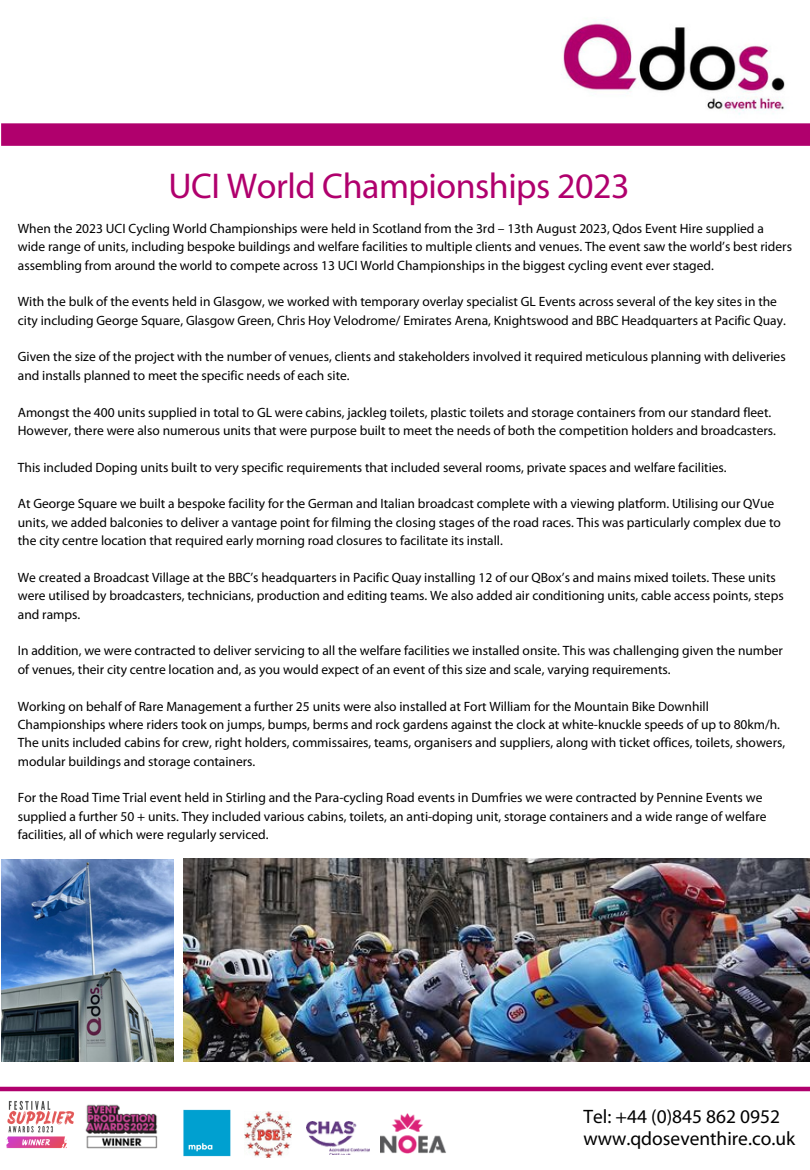
<style>
.page{position:relative;width:810px;height:1170px;background:#fff}
.page>*{position:absolute;margin:0;border:0;box-sizing:border-box;transform-origin:0 0}
.t1{font:36px "Myriad Pro";letter-spacing:-.015em;color:#b0006d}
.t2{font:19.5px/22.5px "Myriad Pro";color:#000}
.t3{font:13.5px/18.5px "Myriad Pro";color:#000}
</style>
<div class="page">
<img style="left:562px;top:19px;width:223px;height:96px">
<img style="left:245px;top:1111px;width:46px;height:46px">
<img style="left:183px;top:1109px;width:48px;height:48px">
<img style="left:307px;top:1121px;width:62px;height:34px">
<img style="left:380px;top:1113px;width:66px;height:40px">
<img style="left:79px;top:1086px;width:89px;height:63px">
<img style="left:6px;top:1093px;width:80px;height:56px">
<div style="left:1px;top:123px;width:809px;height:23px;background:#b0006d"></div>
<hr style="left:0;top:1087px;width:810px;height:4px;background:#b0006d">
<img style="left:183px;top:858px;width:627px;height:204px">
<img style="left:1px;top:859px;width:172px;height:203px">
<p class="t1" style="left:168px;top:171px;width:463px">UCI World Championships 2023</p>
<p class="t3" style="left:18px;top:220px;width:776px">When the 2023 UCI Cycling World Championships were held in Scotland from the 3rd – 13th August 2023, Qdos Event Hire supplied a wide range of units, including bespoke buildings and welfare facilities to multiple clients and venues. The event saw the world’s best riders assembling from around the world to compete across 13 UCI World Championships in the biggest cycling event ever staged.</p>
<p class="t3" style="left:18px;top:294px;width:770px">With the bulk of the events held in Glasgow, we worked with temporary overlay specialist GL Events across several of the key sites in the city including George Square, Glasgow Green, Chris Hoy Velodrome/ Emirates Arena, Knightswood and BBC Headquarters at Pacific Quay.</p>
<p class="t3" style="left:18px;top:349px;width:769px">Given the size of the project with the number of venues, clients and stakeholders involved it required meticulous planning with deliveries and installs planned to meet the specific needs of each site.</p>
<p class="t3" style="left:18px;top:404px;width:760px">Amongst the 400 units supplied in total to GL were cabins, jackleg toilets, plastic toilets and storage containers from our standard fleet.<br>However, there were also numerous units that were purpose built to meet the needs of both the competition holders and broadcasters.</p>
<p class="t3" style="left:18px;top:459px;width:710px">This included Doping units built to very specific requirements that included several rooms, private spaces and welfare facilities.</p>
<p class="t3" style="left:18px;top:496px;width:765px">At George Square we built a bespoke facility for the German and Italian broadcast complete with a viewing platform. Utilising our QVue units, we added balconies to deliver a vantage point for filming the closing stages of the road races. This was particularly complex due to the city centre location that required early morning road closures to facilitate its install.</p>
<p class="t3" style="left:18px;top:569px;width:767px">We created a Broadcast Village at the BBC’s headquarters in Pacific Quay installing 12 of our QBox’s and mains mixed toilets. These units were utilised by broadcasters, technicians, production and editing teams. We also added air conditioning units, cable access points, steps and ramps.</p>
<p class="t3" style="left:18px;top:643px;width:767px">In addition, we were contracted to deliver servicing to all the welfare facilities we installed onsite. This was challenging given the number of venues, their city centre location and, as you would expect of an event of this size and scale, varying requirements.</p>
<p class="t3" style="left:18px;top:698px;width:769px">Working on behalf of Rare Management a further 25 units were also installed at Fort William for the Mountain Bike Downhill Championships where riders took on jumps, bumps, berms and rock gardens against the clock at white-knuckle speeds of up to 80km/h.<br>The units included cabins for crew, right holders, commissaires, teams, organisers and suppliers, along with ticket offices, toilets, showers, modular buildings and storage containers.</p>
<p class="t3" style="left:18px;top:790px;width:750px">For the Road Time Trial event held in Stirling and the Para-cycling Road events in Dumfries we were contracted by Pennine Events we supplied a further 50 + units. They included various cabins, toilets, an anti-doping unit, storage containers and a wide range of welfare facilities, all of which were regularly serviced.</p>
<p class="t2" style="left:583px;top:1106px;width:213px">Tel: +44 (0)845 862 0952 www.qdoseventhire.co.uk</p>
</div>
